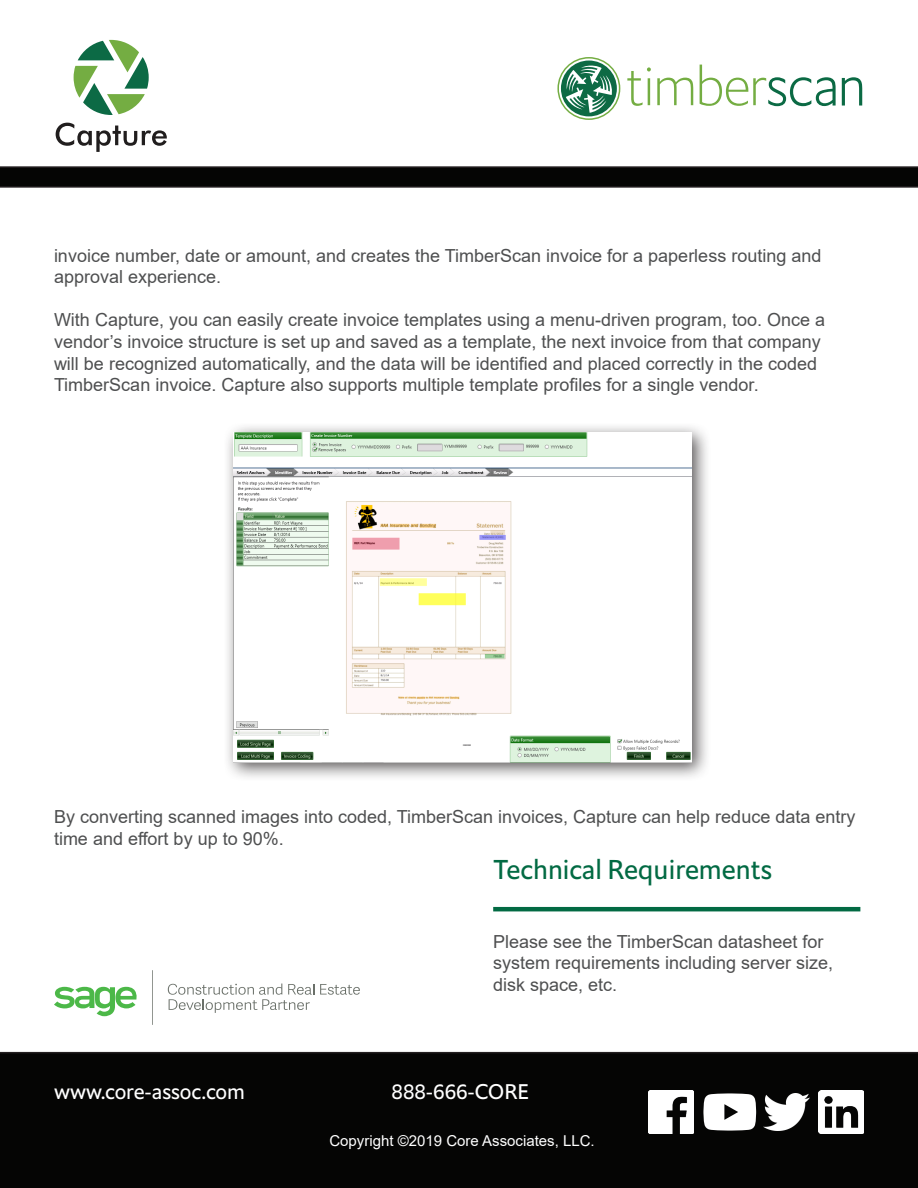
<style>
.page{position:relative;width:918px;height:1188px;background:#fff}
.page>*{position:absolute;margin:0;border:0;box-sizing:border-box;transform-origin:0 0}
.t1{font:27px "Halifax";color:#026a43}
.t2{font:21px "Halifax";color:#fff}
.Data_Sheet_Body{font:18px/21.6px "Arial";color:#4e4f50}
.t3{font:15px "Arial";color:#fff}
</style>
<div class="page">
<div style="left:0;top:1052px;width:918px;height:136px;background:#050504"></div>
<hr style="left:493px;top:907px;width:367px;height:4px;background:#026a43">
<div style="left:223px;top:422px;width:488px;height:360px;background:#231f20;opacity:.75"></div>
<img style="left:233px;top:432px;width:458px;height:330px">
<svg style="left:74px;top:40px;width:75px;height:75px"></svg>
<svg style="left:56px;top:123px;width:111px;height:29px"></svg>
<svg style="left:627px;top:67px;width:24px;height:39px"></svg>
<svg style="left:657px;top:78px;width:36px;height:27px"></svg>
<svg style="left:700px;top:65px;width:136px;height:41px"></svg>
<svg style="left:842px;top:77px;width:20px;height:29px"></svg>
<svg style="left:557px;top:57px;width:63px;height:63px"></svg>
<svg style="left:152px;top:970px;width:1px;height:55px"></svg>
<svg style="left:54px;top:987px;width:83px;height:29px"></svg>
<svg style="left:320px;top:984px;width:40px;height:11px"></svg>
<svg style="left:168px;top:984px;width:146px;height:29px"></svg>
<svg style="left:0;top:166px;width:918px;height:22px;background:#10100f"></svg>
<img style="left:648px;top:1091px;width:46px;height:42px">
<img style="left:818px;top:1091px;width:46px;height:42px">
<svg style="left:703px;top:1093px;width:53px;height:38px"></svg>
<img style="left:764px;top:1093px;width:46px;height:38px">
<p class="Data_Sheet_Body" style="left:54px;top:244px;width:769px">invoice number, date or amount, and creates the TimberScan invoice for a paperless routing and approval experience.</p>
<p class="Data_Sheet_Body" style="left:54px;top:309px;width:773px">With Capture, you can easily create invoice templates using a menu-driven program, too. Once a vendor’s invoice structure is set up and saved as a template, the next invoice from that company will be recognized automatically, and the data will be identified and placed correctly in the coded TimberScan invoice. Capture also supports multiple template profiles for a single vendor.</p>
<p class="Data_Sheet_Body" style="left:54px;top:806px;width:803px">By converting scanned images into coded, TimberScan invoices, Capture can help reduce data entry time and effort by up to 90%.</p>
<p class="t1" style="left:493px;top:852px;width:280px">Technical Requirements</p>
<p class="Data_Sheet_Body" style="left:493px;top:930px;width:342px">Please see the TimberScan datasheet for system requirements including server size, disk space, etc.</p>
<p class="t2" style="left:54px;top:1078px;width:192px">www.core-assoc.com</p>
<p class="t2" style="left:392px;top:1078px;width:139px">888-666-CORE</p>
<p class="t3" style="left:329px;top:1130px;width:267px">Copyright ©2019 Core Associates, LLC.</p>
</div>
